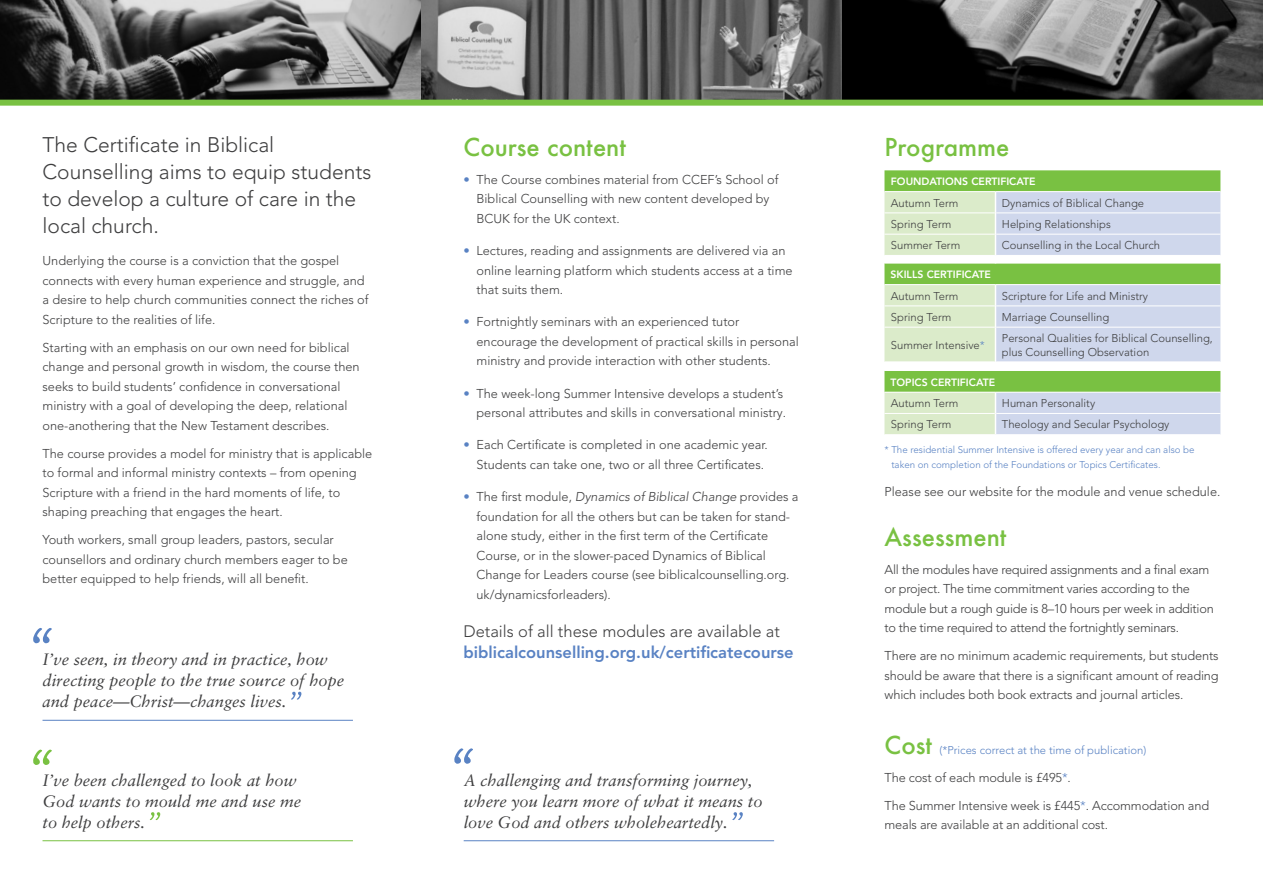
<style>
.page{position:relative;width:1263px;height:893px;background:#fff}
.page>*{position:absolute;margin:0;border:0;box-sizing:border-box;transform-origin:0 0}
.t1{font:500 24px "Futura";color:#79c142}
.t2{font:300 21px/27px "Avenir LT Pro";color:#3e3e3f}
.t3{font:italic 16.5px/21px "Sabon LT Pro";color:#3e3e3f}
.t4{font:800 16.5px "Avenir LT Pro";color:#5982c3}
.t5{font:300 16.5px "Avenir LT Pro";color:#3e3e3f}
.t6{font:300 12.75px/19.5px "Avenir LT Pro";color:#3e3e3f}
.t7{font:300 12.75px/19.5px "Avenir LT Pro";letter-spacing:-.02em;color:#3e3e3f}
.t8{font:300 11.25px/13.5px "Avenir LT Pro";color:#3e3e3f}
.t9{font:300 11.25px "Avenir LT Pro";color:#5982c3}
.t10{font:800 10.5px "Avenir LT Pro";color:#fff}
.t11{font:300 9.75px/15px "Avenir LT Pro";color:#5982c3}
.s1{color:#5982c3}
.s2{font-style:italic}
.s3{font-family:"Futura";font-weight:500;font-size:24px;color:#79c142}
</style>
<div class="page">
<img style="left:0;top:0;width:1263px;height:100px">
<div style="left:0;top:100px;width:1263px;height:6px;background:#79c142"></div>
<hr style="left:43px;top:840px;width:310px;height:1px;background:#79c142">
<svg style="left:150px;top:812px;width:10px;height:8px"></svg>
<div style="left:884px;top:170px;width:336px;height:21px;background:#79c142"></div>
<svg style="left:884px;top:192px;width:336px;height:243px;background:#c8dcc9"></svg>
<hr style="left:43px;top:720px;width:310px;height:1px;background:#5982c3">
<svg style="left:291px;top:692px;width:10px;height:8px"></svg>
<svg style="left:33px;top:628px;width:19px;height:15px"></svg>
<svg style="left:33px;top:750px;width:19px;height:15px"></svg>
<hr style="left:464px;top:840px;width:310px;height:1px;background:#5982c3">
<svg style="left:732px;top:812px;width:11px;height:8px"></svg>
<svg style="left:454px;top:748px;width:19px;height:16px"></svg>
<h2 class="t2" style="left:43px;top:131px;width:330px">The Certificate in Biblical<br>Counselling aims to equip students to develop a culture of care in the local church.</h2>
<p class="t6" style="left:43px;top:251px;width:328px">Underlying the course is a conviction that the gospel connects with every human experience and struggle, and a desire to help church communities connect the riches of Scripture to the realities of life.</p>
<p class="t6" style="left:43px;top:338px;width:319px">Starting with an emphasis on our own need for biblical change and personal growth in wisdom, the course then seeks to build students’ confidence in conversational ministry with a goal of developing the deep, relational one-anothering that the New Testament describes.</p>
<p class="t6" style="left:43px;top:444px;width:331px">The course provides a model for ministry that is applicable to formal and informal ministry contexts – from opening Scripture with a friend in the hard moments of life, to shaping preaching that engages the heart.</p>
<p class="t6" style="left:43px;top:530px;width:307px">Youth workers, small group leaders, pastors, secular counsellors and ordinary church members eager to be better equipped to help friends, will all benefit.</p>
<p class="t3" style="left:43px;top:648px;width:303px">I’ve seen, in theory and in practice, how directing people to the true source of hope and peace—Christ—changes lives.</p>
<p class="t3" style="left:43px;top:769px;width:260px">I’ve been challenged to look at how<br>God wants to mould me and use me to help others.</p>
<h1 class="t1" style="left:463px;top:130px;width:164px">Course content</h1>
<p class="t6" style="left:476px;top:170px;width:303px;text-indent:-13px"><span class="s1">•</span> The Course combines material from CCEF’s School of<br>Biblical Counselling with new content developed by<br>BCUK for the UK context.</p>
<p class="t6" style="left:476px;top:241px;width:318px;text-indent:-13px"><span class="s1">•</span> Lectures, reading and assignments are delivered via an online learning platform which students access at a time that suits them.</p>
<p class="t6" style="left:476px;top:312px;width:324px;text-indent:-13px"><span class="s1">•</span> Fortnightly seminars with an experienced tutor encourage the development of practical skills in personal ministry and provide interaction with other students.</p>
<p class="t6" style="left:463px;top:383px;width:324px;text-align:right"><span class="s1">•</span> The week-long Summer Intensive develops a student’s personal attributes and skills in conversational ministry.</p>
<p class="t6" style="left:463px;top:435px;width:306px;text-align:right"><span class="s1">•</span> Each Certificate is completed in one academic year.<br>Students can take one, two or all three Certificates.</p>
<p class="t6" style="left:476px;top:487px;width:323px;text-indent:-13px"><span class="s1">•</span> The first module, <span class="s2">Dynamics of Biblical Change</span> provides a foundation for all the others but can be taken for stand&shy;alone study, either in the first term of the Certificate Course, or in the slower-paced Dynamics of Biblical Change for Leaders course (see biblicalcounselling.org. uk/dynamicsforleaders).</p>
<p class="t5" style="left:463px;top:621px;width:318px">Details of all these modules are available at</p>
<p class="t4" style="left:463px;top:642px;width:332px">biblicalcounselling.org.uk/certificatecourse</p>
<p class="t3" style="left:464px;top:769px;width:300px">A challenging and transforming journey, where you learn more of what it means to love God and others wholeheartedly.</p>
<h1 class="t1" style="left:884px;top:130px;width:126px">Programme</h1>
<p class="t10" style="left:891px;top:175px;width:146px">FOUNDATIONS CERTIFICATE</p>
<p class="t8" style="left:891px;top:196px;width:69px">Autumn Term</p>
<p class="t8" style="left:1002px;top:196px;width:144px">Dynamics of Biblical Change</p>
<p class="t8" style="left:891px;top:217px;width:62px">Spring Term</p>
<p class="t8" style="left:1002px;top:217px;width:110px">Helping Relationships</p>
<p class="t8" style="left:891px;top:238px;width:71px">Summer Term</p>
<p class="t8" style="left:1002px;top:238px;width:160px">Counselling in the Local Church</p>
<p class="t10" style="left:890px;top:268px;width:102px">SKILLS CERTIFICATE</p>
<p class="t8" style="left:891px;top:289px;width:69px">Autumn Term</p>
<p class="t8" style="left:1002px;top:289px;width:148px">Scripture for Life and Ministry</p>
<p class="t8" style="left:891px;top:310px;width:62px">Spring Term</p>
<p class="t8" style="left:1002px;top:310px;width:109px">Marriage Counselling</p>
<p class="t8" style="left:891px;top:338px;width:95px">Summer Intensive<span class="s1">*</span></p>
<p class="t8" style="left:1002px;top:331px;width:212px">Personal Qualities for Biblical Counselling, plus Counselling Observation</p>
<p class="t10" style="left:890px;top:376px;width:106px">TOPICS CERTIFICATE</p>
<p class="t8" style="left:891px;top:396px;width:69px">Autumn Term</p>
<p class="t8" style="left:1002px;top:396px;width:95px">Human Personality</p>
<p class="t8" style="left:891px;top:418px;width:62px">Spring Term</p>
<p class="t8" style="left:1002px;top:418px;width:169px">Theology and Secular Psychology</p>
<p class="t11" style="left:891px;top:442px;width:305px;text-indent:-7px">* The residential Summer Intensive is offered every year and can also be taken on completion of the Foundations or Topics Certificates.</p>
<p class="t6" style="left:884px;top:481px;width:337px">Please see our website for the module and venue schedule.</p>
<h1 class="t1" style="left:884px;top:520px;width:123px">Assessment</h1>
<p class="t7" style="left:884px;top:559px;width:331px">All the modules have required assignments and a final exam or project. The time commitment varies according to the module but a rough guide is 8–10 hours per week in addition to the time required to attend the fortnightly seminars.</p>
<p class="t6" style="left:884px;top:646px;width:336px;text-align:justify">There are no minimum academic requirements, but students should be aware that there is a significant amount of reading which includes both book extracts and journal articles.</p>
<p class="t9" style="left:884px;top:743px;width:263px"><span class="s3">Cost</span> (*Prices correct at the time of publication)</p>
<p class="t6" style="left:884px;top:763px;width:326px;line-height:28px">The cost of each module is £495<span class="s1">*</span>.<br>The Summer Intensive week is £445<span class="s1">*</span>. Accommodation and</p>
<p class="t6" style="left:884px;top:815px;width:225px">meals are available at an additional cost.</p>
</div>
